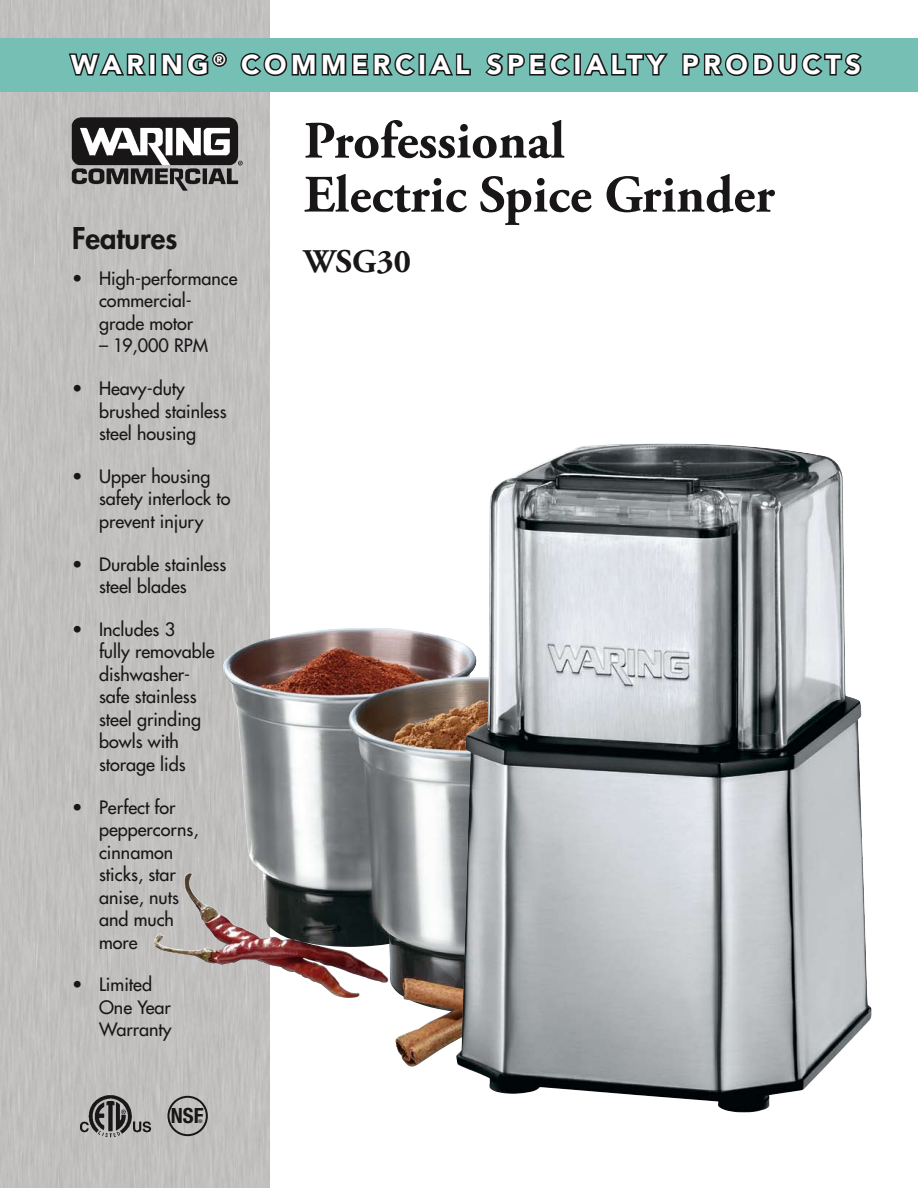
<style>
.page{position:relative;width:918px;height:1188px;background:#fff}
.page>*{position:absolute;margin:0;border:0;box-sizing:border-box;transform-origin:0 0}
.t1{font:700 52.5px/54px "Adobe Garamond Pro";color:#191617}
.t2{font:700 33px "Adobe Garamond Pro";color:#191617}
.t3{font:800 29.1px "Futura Std";color:#191617}
.t4{font:900 27px "Avenir LT Std";letter-spacing:.17em;color:#fff}
.t5{font:700 condensed 21px "Helvetica Neue LT Std";color:#191617}
.t6{font:500 18px/22.5px "Futura Std";color:#191617}
.t7{font:700 4.95px "Helvetica Neue LT Std";color:#191617}
</style>
<div class="page">
<div style="left:0;top:0;width:270px;height:1188px;background:#c1bfbe"></div>
<div style="left:0;top:38px;width:918px;height:54px;background:#76bfb4"></div>
<svg style="left:68px;top:53px;width:81px;height:23px"></svg>
<div style="left:149px;top:53px;width:7px;height:23px;border:3px solid #191617"></div>
<svg style="left:161px;top:52px;width:66px;height:24px"></svg>
<svg style="left:240px;top:53px;width:175px;height:23px"></svg>
<div style="left:419px;top:53px;width:7px;height:23px;border:3px solid #191617"></div>
<svg style="left:428px;top:53px;width:43px;height:23px"></svg>
<svg style="left:485px;top:53px;width:86px;height:23px"></svg>
<div style="left:574px;top:53px;width:7px;height:23px;border:3px solid #191617"></div>
<svg style="left:583px;top:53px;width:85px;height:23px"></svg>
<svg style="left:682px;top:53px;width:180px;height:23px"></svg>
<img style="left:221px;top:613px;width:235px;height:454px">
<img style="left:456px;top:444px;width:416px;height:668px">
<img style="left:63px;top:111px;width:185px;height:86px">
<div style="left:167px;top:1096px;width:41px;height:40px;border:2px solid #191617;border-radius:50%"></div>
<img style="left:77px;top:1093px;width:79px;height:48px">
<h3 class="t4" style="left:71px;top:48px;width:792px">WARING <sup>®</sup> COMMERCIAL SPECIALTY PRODUCTS</h3>
<h3 class="t3" style="left:72px;top:220px;width:107px">Features</h3>
<p class="t6" style="left:99px;top:267px;width:140px;text-indent:-27px">• High-performance commercial&shy;grade motor</p>
<p class="t6" style="left:99px;top:335px;width:111px">– 19,000 RPM</p>
<p class="t6" style="left:99px;top:377px;width:129px;text-indent:-27px">• Heavy-duty brushed stainless steel housing</p>
<p class="t6" style="left:99px;top:465px;width:133px;text-indent:-27px">• Upper housing safety interlock to prevent injury</p>
<p class="t6" style="left:99px;top:553px;width:129px;text-indent:-27px">• Durable stainless steel blades</p>
<p class="t6" style="left:99px;top:618px;width:117px;text-indent:-27px">• Includes 3<br>fully removable dishwasher&shy;safe stainless steel grinding bowls with storage lids</p>
<p class="t6" style="left:99px;top:796px;width:101px;text-indent:-27px">• Perfect for peppercorns, cinnamon sticks, star anise, nuts and much more</p>
<p class="t6" style="left:99px;top:974px;width:74px;text-indent:-27px">• Limited<br>One Year<br>Warranty</p>
<p class="t5" style="left:171px;top:1103px;width:34px">NSF</p>
<p class="t7" style="left:199px;top:1119px;width:5px">®</p>
<h1 class="t1" style="left:304px;top:115px;width:472px">Professional<br>Electric Spice Grinder</h1>
<h2 class="t2" style="left:304px;top:242px;width:108px">WSG30</h2>
</div>
